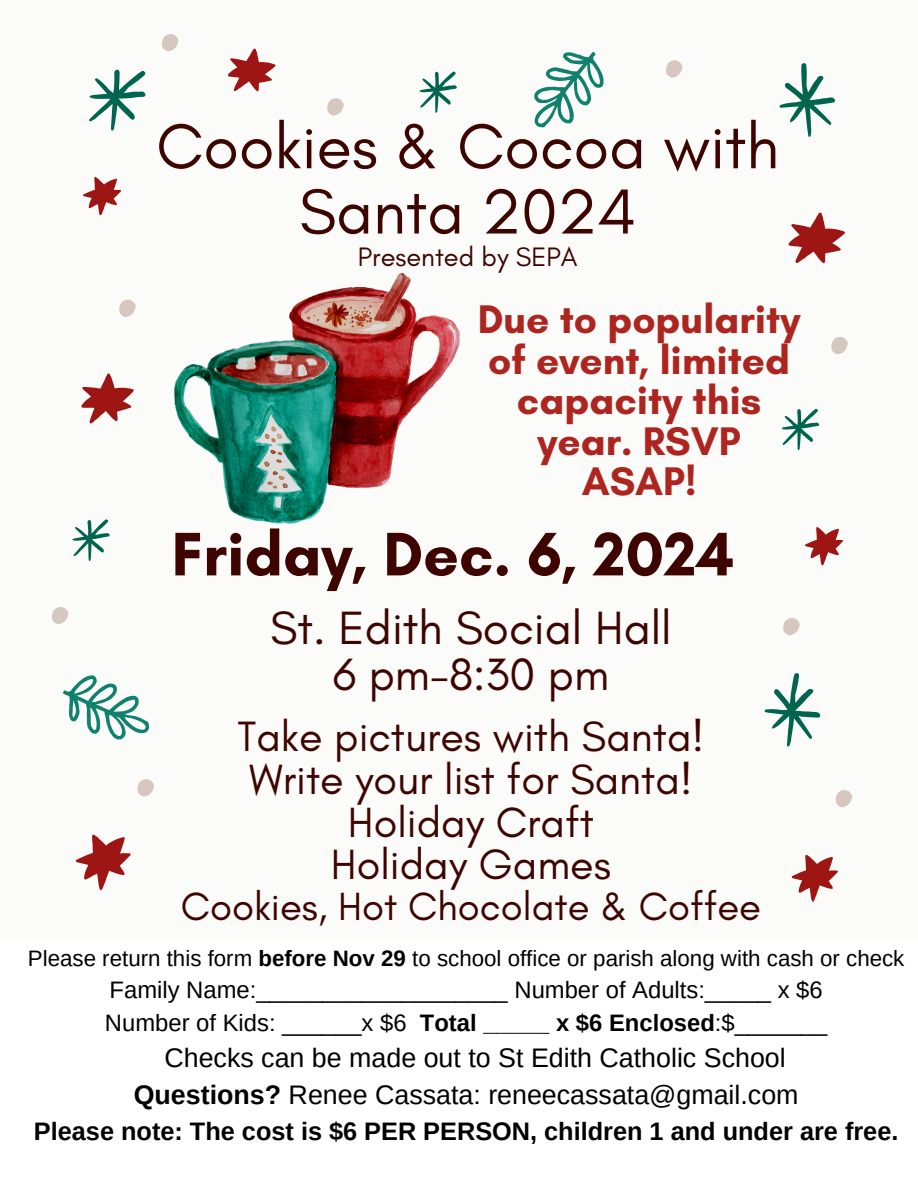
<style>
.page{position:relative;width:918px;height:1188px;background:#fbfbfa}
.page>*{position:absolute;margin:0;border:0;box-sizing:border-box;transform-origin:0 0}
.t1{font:64.65px/65.2px "Glacial Indifference";color:#3e0400;text-align:center}
.t2{font:700 62.55px "Glacial Indifference";color:#3e0400}
.t3{font:47.55px "Glacial Indifference";color:#3e0400}
.t4{font:46.05px "Glacial Indifference";color:#3e0400}
.t5{font:43.05px/42.8px "Glacial Indifference";color:#3e0400;text-align:center}
.t6{font:700 40.65px/40.5px "Glacial Indifference";color:#ad251e;text-align:center}
.t7{font:40.05px "Glacial Indifference";color:#3e0400}
.t8{font:27.15px "Glacial Indifference";color:#3e0400}
.t9{font:26.85px "Arimo";color:#000}
.t10{font:700 25.35px "Arimo";color:#000}
.t11{font:23.85px "Arimo";color:#000}
.t12{font:22.35px "Arimo";color:#000}
.s1{font-weight:700}
.s2{color:#fff}
</style>
<div class="page">
<svg style="left:764px;top:673px;width:57px;height:74px"></svg>
<svg style="left:779px;top:63px;width:56px;height:74px"></svg>
<svg style="left:72px;top:519px;width:38px;height:42px"></svg>
<svg style="left:419px;top:71px;width:38px;height:42px"></svg>
<svg style="left:75px;top:834px;width:56px;height:56px"></svg>
<svg style="left:788px;top:212px;width:57px;height:52px"></svg>
<svg style="left:227px;top:48px;width:49px;height:44px"></svg>
<svg style="left:791px;top:855px;width:47px;height:47px"></svg>
<svg style="left:81px;top:373px;width:53px;height:51px"></svg>
<svg style="left:119px;top:299px;width:17px;height:18px"></svg>
<svg style="left:666px;top:60px;width:17px;height:18px"></svg>
<svg style="left:831px;top:337px;width:17px;height:18px"></svg>
<svg style="left:52px;top:607px;width:17px;height:18px"></svg>
<svg style="left:327px;top:98px;width:17px;height:18px"></svg>
<svg style="left:783px;top:618px;width:17px;height:18px"></svg>
<img style="left:174px;top:273px;width:286px;height:250px">
<svg style="left:534px;top:52px;width:70px;height:76px"></svg>
<svg style="left:63px;top:675px;width:87px;height:65px"></svg>
<svg style="left:805px;top:527px;width:38px;height:39px"></svg>
<svg style="left:781px;top:408px;width:39px;height:42px"></svg>
<svg style="left:137px;top:779px;width:17px;height:18px"></svg>
<svg style="left:835px;top:790px;width:18px;height:18px"></svg>
<svg style="left:89px;top:34px;width:90px;height:97px"></svg>
<svg style="left:83px;top:177px;width:38px;height:39px"></svg>
<p class="t1" style="left:156px;top:113px;width:624px">Cookies &amp; Cocoa with<br>Santa 2024</p>
<p class="t8" style="left:358px;top:240px;width:221px">Presented by SEPA</p>
<p class="t6" style="left:478px;top:299px;width:324px">Due to popularity of event, limited capacity this year. RSVP<br>ASAP!</p>
<h2 class="t2" style="left:172px;top:516px;width:564px">Friday, Dec. 6, 2024</h2>
<p class="t3" style="left:270px;top:599px;width:403px">St. Edith Social Hall</p>
<p class="t4" style="left:333px;top:647px;width:278px">6 pm-8:30 pm</p>
<p class="t5" style="left:237px;top:715px;width:469px">Take pictures with Santa!<br>Write your list for Santa!<br>Holiday Craft<br>Holiday Games</p>
<p class="t7" style="left:181px;top:882px;width:582px">Cookies, Hot Chocolate &amp; Coffee</p>
<p class="t12" style="left:28px;top:946px;width:878px">Please return this form <span class="s1">before Nov 29</span> to school office or parish along with cash or check</p>
<p class="t11" style="left:110px;top:977px;width:715px">Family Name:___________________ Number of Adults:_____ x $6</p>
<p class="t11" style="left:105px;top:1009px;width:724px">Number of Kids: ______x $6 <span class="s1">Total _____ x $6 Enclosed</span>:$_______</p>
<p class="t9" style="left:147px;top:1043px;width:641px"><span class="s2">K</span>Checks can be made out to St Edith Catholic School</p>
<p class="t9" style="left:134px;top:1080px;width:666px"><span class="s1">Questions?</span> Renee Cassata: reneecassata@gmail.com</p>
<p class="t10" style="left:34px;top:1117px;width:866px">Please note: The cost is $6 PER PERSON, children 1 and under are free.</p>
</div>
